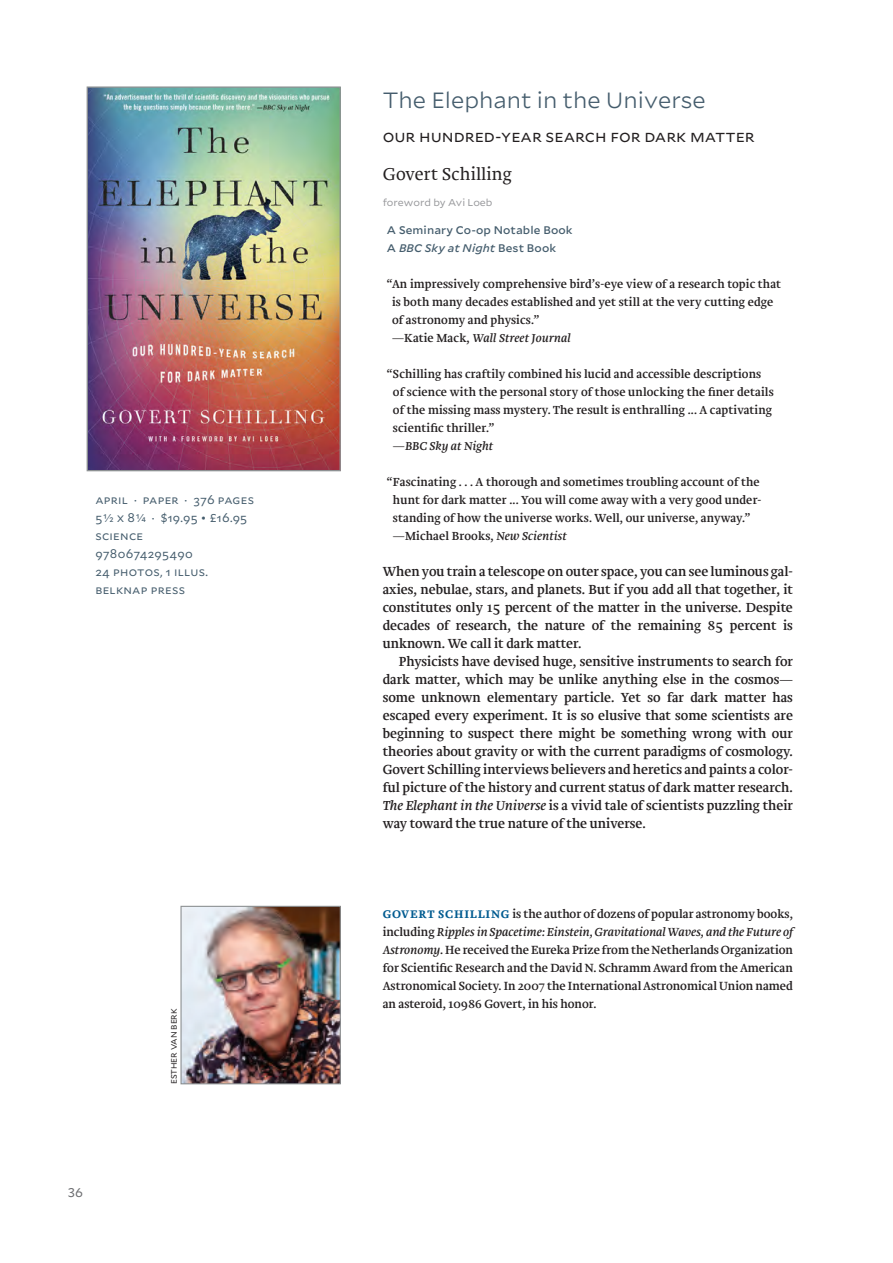
<style>
.page{position:relative;width:893px;height:1263px;background:#fff}
.page>*{position:absolute;margin:0;border:0;box-sizing:border-box;transform-origin:0 0}
.t1{font:300 21px "Mallory MP";color:#455d6d}
.t2{font:300 18px "Brioni Std";letter-spacing:.01em;color:#231f20}
.t3{font:15px "Mallory MP";color:#231f20}
.t4{font:13.5px/18px "Brioni Std";color:#231f20;text-align:justify}
.t5{font:12.15px/18px "Brioni Std";color:#231f20;text-align:justify}
.t6{font:12px/18px "Brioni Std";letter-spacing:.01em;color:#231f20}
.t7{font:12px "Mallory MP";color:#6c6d70}
.t8{font:10.8px "Mallory MP";letter-spacing:.025em;color:#445c6c}
.t9{font:500 10.5px "Mallory MP";letter-spacing:.01em;color:#455d6d}
.t10{font:italic 500 10.5px "Mallory MP";letter-spacing:.01em;color:#455d6d}
.t11{font:9.45px "Mallory MP";letter-spacing:-.005em;color:#999a9d}
.t12{font:7.5px "Mallory MP";color:#231f20}
.s1{font-style:normal}
.s2{font-style:italic}
.s3{font-weight:500;font-size:13.5px;color:#015b90}
</style>
<div class="page">
<img style="left:89px;top:88px;width:250px;height:381px">
<div style="left:87px;top:86px;width:254px;height:385px;border:1px solid #8e9294"></div>
<img style="left:182px;top:908px;width:157px;height:174px">
<div style="left:180px;top:906px;width:161px;height:178px;border:1px solid #8e9294"></div>
<p class="t8" style="left:95px;top:492px;width:160px">APRIL . PAPER . 376 PAGES</p>
<p class="t8" style="left:95px;top:510px;width:153px">51/2 X 81/4 . $19.95 • £16.95</p>
<p class="t8" style="left:95px;top:528px;width:49px">SCIENCE</p>
<p class="t8" style="left:95px;top:546px;width:99px">978o67429549o</p>
<p class="t8" style="left:95px;top:564px;width:114px">24 PHOTOS, 1 ILLUS.</p>
<p class="t8" style="left:95px;top:582px;width:91px">BELKNAP PRESS</p>
<p class="t7" style="left:68px;top:1183px;width:17px">36</p>
<p class="t12" style="left:168px;top:1084px;width:77px;rotate:-90deg">ESTHER VAN BERK</p>
<h1 class="t1" style="left:383px;top:85px;width:325px">The EIephant in the Universe</h1>
<h2 class="t3" style="left:383px;top:126px;width:374px">OUR HUNDRED-YEAR SEARCH FOR DARK MATTER</h2>
<p class="t2" style="left:383px;top:162px;width:131px">Govert Schilling</p>
<p class="t11" style="left:383px;top:195px;width:111px">foreword by Avi Loeb</p>
<p class="t9" style="left:387px;top:222px;width:187px">A Seminary Co-op NotabIe Book</p>
<p class="t10" style="left:387px;top:240px;width:171px"><span class="s1">A</span> BBC Sky at Night <span class="s1">Best Book</span></p>
<p class="t6" style="left:392px;top:275px;width:390px;text-indent:-5px">"An impressiveIy comprehensive bird's-eye view of a research topic that is both many decades estabIished and yet stiII at the very cutting edge of astronomy and physics."<br>—Katie Mack, <span class="s2">Wall street Journal</span></p>
<p class="t6" style="left:393px;top:365px;width:382px;text-indent:-6px">"SchiIIing has craftiIy combined his Iucid and accessibIe descriptions of science with the personaI story of those unIocking the finer detaiIs of the missing mass mystery. The resuIt is enthraIIing ... A captivating scientific thriIIer."<br>—<span class="s2">BBC sky at Night</span></p>
<p class="t6" style="left:393px;top:473px;width:370px;text-indent:-6px">"Fascinating . . . A thorough and sometimes troubIing account of the hunt for dark matter ... You wiII come away with a very good under&shy;standing of how the universe works. WeII, our universe, anyway." —MichaeI Brooks, <span class="s2">New scientist</span></p>
<p class="t4" style="left:383px;top:563px;width:412px">When you train a teIescope on outer space, you can see Iuminous gaI-</p>
<p class="t4" style="left:383px;top:581px;width:412px">axies, nebuIae, stars, and pIanets. But if you add aII that together, it constitutes onIy 15 percent of the matter in the universe. Despite decades of research, the nature of the remaining 85 percent is unknown. We caII it dark matter.</p>
<p class="t4" style="left:383px;top:653px;width:412px;text-indent:16px">Physicists have devised huge, sensitive instruments to search for dark matter, which may be unIike anything eIse in the cosmos— some unknown eIementary particIe. Yet so far dark matter has escaped every experiment. It is so eIusive that some scientists are beginning to suspect there might be something wrong with our theories about gravity or with the current paradigms of cosmoIogy.</p>
<p class="t4" style="left:383px;top:779px;width:412px">fuI picture of the history and current status of dark matter research.<br><span class="s2">The Elephant in the Universe</span> is a vivid taIe of scientists puzzIing their way toward the true nature of the universe.</p>
<p class="t4" style="left:383px;top:761px;width:412px">Govert SchiIIing interviews beIievers and heretics and paints a coIor-</p>
<p class="t5" style="left:383px;top:905px;width:412px"><span class="s3">GOvERT SCHILLING</span> is the author of dozens of popuIar astronomy books, incIuding <span class="s2">Ripples in spacetime: Einstein, Gravitational Waves, and the Future of Astronomy</span>. He received the Eureka Prize from the NetherIands Organization for Scientific Research and the David N. Schramm Award from the American AstronomicaI Society. In 2oo7 the InternationaI AstronomicaI Union named an asteroid, 1o986 Govert, in his honor.</p>
</div>
